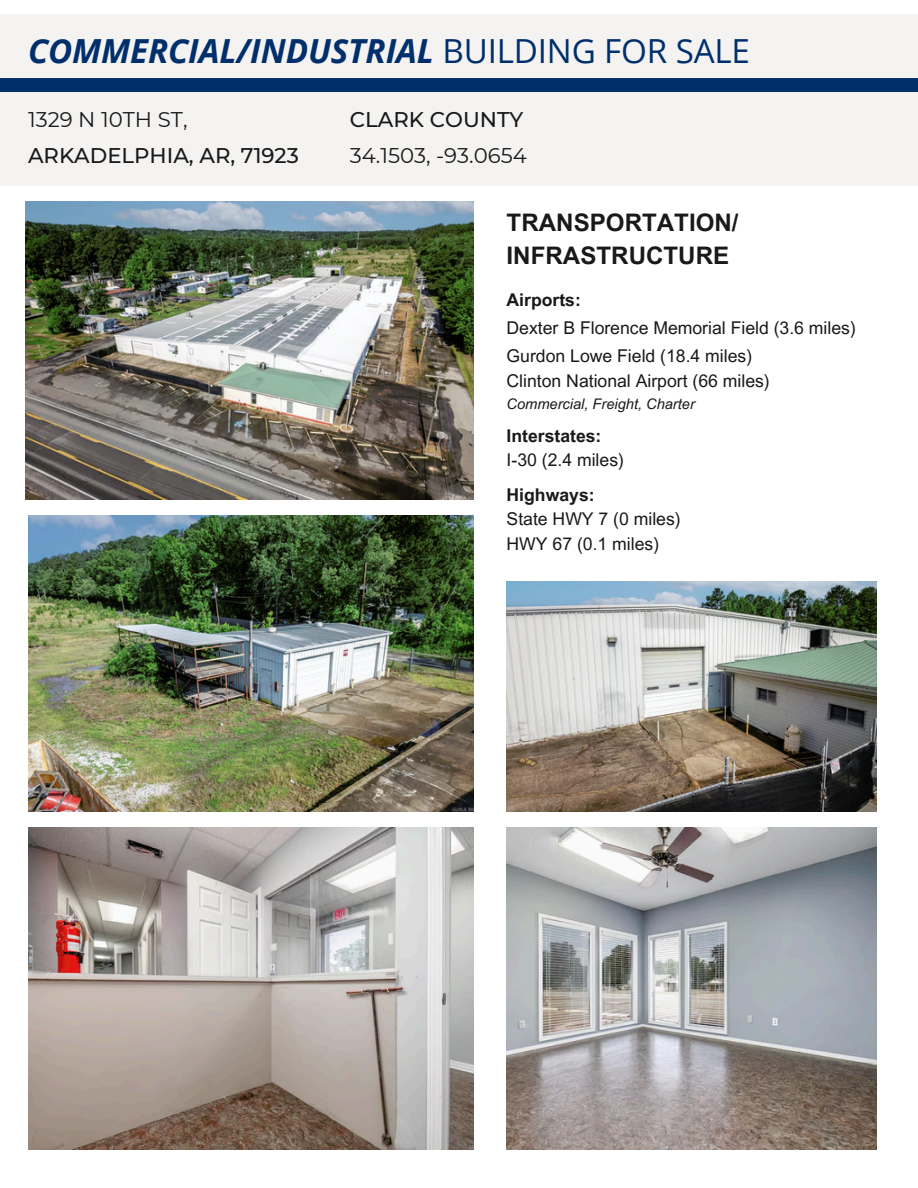
<style>
.page{position:relative;width:918px;height:1188px;background:#fff}
.page>*{position:absolute;margin:0;border:0;box-sizing:border-box;transform-origin:0 0}
.t1{font:italic 700 33.15px "Open Sans";letter-spacing:-.005em;color:#002f6c}
.t2{font:700 24.15px/33.8px "Arial MT Pro";color:#191919}
.t3{font:500 21.3px/35.7px "Montserrat";color:#191919}
.t4{font:21.3px/35.7px "Montserrat";color:#191919}
.t5{font:17.55px "Arial MT Pro";color:#191919}
.t6{font:700 17.55px "Arial MT Pro";color:#191919}
.t7{font:italic 14.55px "Arial MT Pro";color:#191919}
.s1{font-weight:400;font-style:normal}
.s2{font-weight:400}
.s3{font-weight:500}
</style>
<div class="page">
<img style="left:25px;top:201px;width:448px;height:299px">
<img style="left:28px;top:827px;width:446px;height:322px">
<img style="left:28px;top:515px;width:446px;height:296px">
<img style="left:507px;top:582px;width:370px;height:229px">
<img style="left:507px;top:827px;width:370px;height:322px">
<div style="left:0;top:14px;width:918px;height:172px;background:#f4f3f2"></div>
<div style="left:0;top:79px;width:918px;height:12px;background:#002f6c"></div>
<p class="t1" style="left:28px;top:28px;width:724px">COMMERCIAL/INDUSTRIAL <span class="s1">BUILDING FOR SALE</span></p>
<p class="t3" style="left:28px;top:102px;width:272px"><span class="s2">1329 N 10TH ST,<br></span>ARKADELPHIA, AR, 71923</p>
<p class="t4" style="left:350px;top:102px;width:178px"><span class="s3">CLARK COUNTY<br></span>34.1503, -93.0654</p>
<h1 class="t2" style="left:507px;top:208px;width:234px">TRANSPORTATION/<br>INFRASTRUCTURE</h1>
<p class="t6" style="left:507px;top:293px;width:76px">Airports:</p>
<h3 class="t5" style="left:507px;top:321px;width:351px">Dexter B Florence Memorial Field (3.6 miles)</h3>
<h3 class="t5" style="left:507px;top:350px;width:247px">Gurdon Lowe Field (18.4 miles)</h3>
<p class="t5" style="left:507px;top:374px;width:265px">Clinton National Airport (66 miles)</p>
<p class="t7" style="left:507px;top:398px;width:190px">Commercial, Freight, Charter</p>
<h2 class="t6" style="left:507px;top:429px;width:96px">Interstates:</h2>
<h4 class="t5" style="left:507px;top:453px;width:119px">I-30 (2.4 miles)</h4>
<p class="t6" style="left:507px;top:488px;width:90px">Highways:</p>
<p class="t5" style="left:507px;top:512px;width:176px">State HWY 7 (0 miles)</p>
<p class="t5" style="left:507px;top:537px;width:154px">HWY 67 (0.1 miles)</p>
</div>
